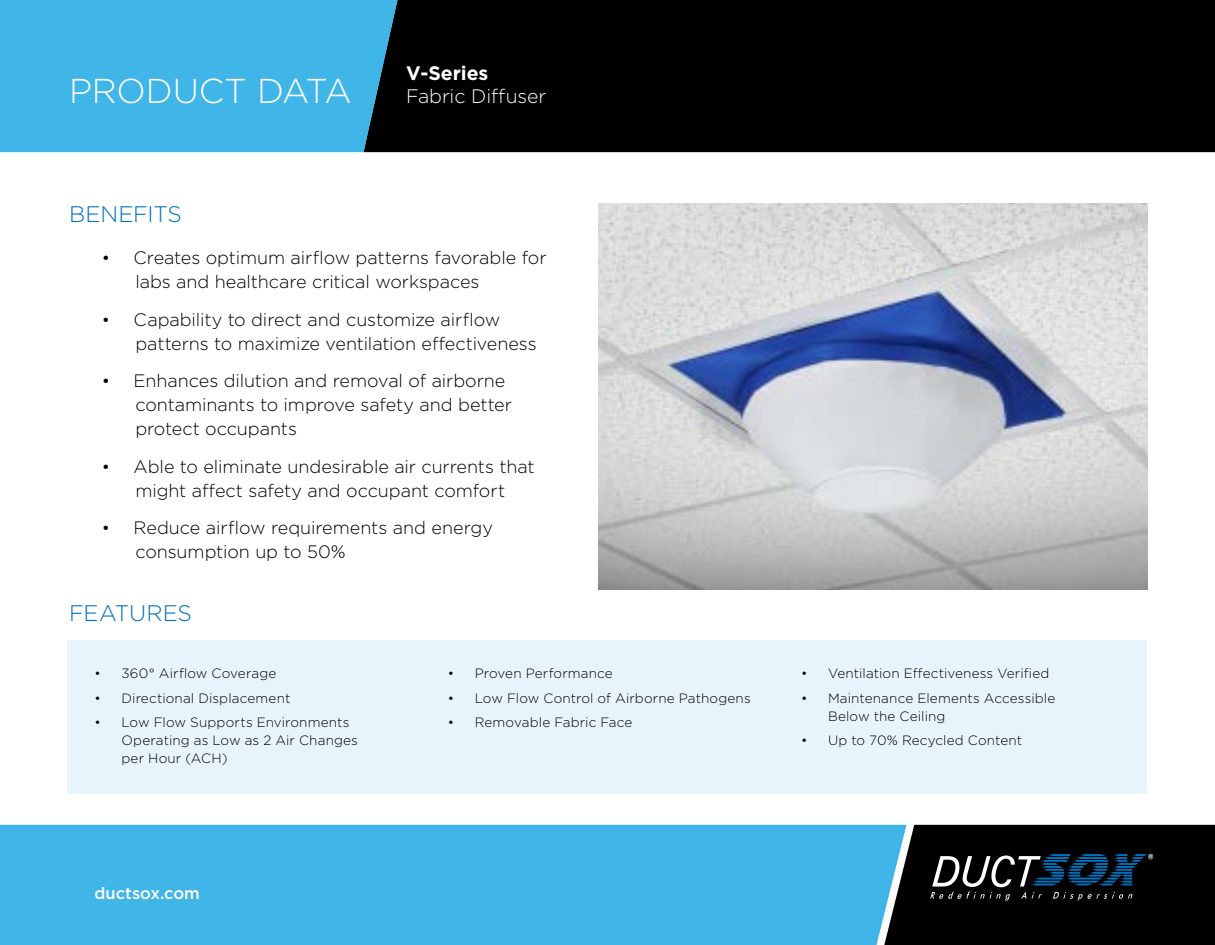
<style>
.page{position:relative;width:1215px;height:945px;background:#fff}
.page>*{position:absolute;margin:0;border:0;box-sizing:border-box;transform-origin:0 0}
.t1{font:300 34.5px "Gotham";letter-spacing:-.01em;color:#fff}
.t2{font:300 22.5px "Gotham";letter-spacing:-.01em;color:#0072bc}
.t3{font:300 19.5px "Gotham";letter-spacing:-.01em;color:#fff}
.t4{font:700 19.5px "Gotham";color:#fff}
.t5{font:300 18px/24px "Gotham";letter-spacing:-.005em;color:#000}
.t6{font:500 16.5px "Gotham";color:#fff}
.t7{font:300 13.5px/18px "Gotham";letter-spacing:.01em;color:#000}
.s1{font-size:17.7px}
</style>
<div class="page">
<div style="left:0;top:825px;width:884px;height:120px;background:#40b5e7"></div>
<svg style="left:884px;top:825px;width:331px;height:120px;background:#0f151a"></svg>
<div style="left:402px;top:0;width:813px;height:152px;background:#000001"></div>
<div style="left:0;top:0;width:402px;height:152px;background:#40b5e7"></div>
<div style="left:68px;top:640px;width:1080px;height:154px;background:#e8f4fb"></div>
<img style="left:599px;top:204px;width:549px;height:385px">
<h1 class="t1" style="left:69px;top:69px;width:284px">PRODUCT DATA</h1>
<p class="t2" style="left:69px;top:200px;width:114px">BENEFITS</p>
<p class="t4" style="left:406px;top:60px;width:84px">V-Series</p>
<p class="t3" style="left:406px;top:84px;width:141px">Fabric Diffuser</p>
<p class="t5" style="left:135px;top:246px;width:413px;text-indent:-34px"><span class="s1">•</span> Creates optimum airflow patterns favorable for labs and healthcare critical workspaces</p>
<p class="t5" style="left:135px;top:307px;width:403px;text-indent:-34px"><span class="s1">•</span> Capability to direct and customize airflow patterns to maximize ventilation effectiveness</p>
<p class="t5" style="left:135px;top:369px;width:378px;text-indent:-34px"><span class="s1">•</span> Enhances dilution and removal of airborne contaminants to improve safety and better protect occupants</p>
<p class="t5" style="left:102px;top:454px;width:434px;text-align:center"><span class="s1">•</span> Able to eliminate undesirable air currents that might affect safety and occupant comfort</p>
<p class="t5" style="left:135px;top:516px;width:359px;text-indent:-34px"><span class="s1">•</span> Reduce airflow requirements and energy consumption up to 50%</p>
<p class="t2" style="left:69px;top:598px;width:124px">FEATURES</p>
<p class="t7" style="left:94px;top:664px;width:183px">• 360° Airflow Coverage</p>
<p class="t7" style="left:94px;top:689px;width:197px">• Directional Displacement</p>
<p class="t7" style="left:122px;top:713px;width:238px;text-indent:-27px">• Low Flow Supports Environments<br>Operating as Low as 2 Air Changes per Hour (ACH)</p>
<p class="t6" style="left:94px;top:882px;width:107px">ductsox.com</p>
<p class="t7" style="left:448px;top:664px;width:167px">• Proven Performance</p>
<p class="t7" style="left:448px;top:689px;width:304px">• Low Flow Control of Airborne Pathogens</p>
<p class="t7" style="left:448px;top:713px;width:186px">• Removable Fabric Face</p>
<p class="t7" style="left:801px;top:664px;width:250px">• Ventilation Effectiveness Verified</p>
<p class="t7" style="left:828px;top:689px;width:229px;text-indent:-27px">• Maintenance Elements Accessible<br>Below the Ceiling</p>
<p class="t7" style="left:801px;top:731px;width:223px">• Up to 70% Recycled Content</p>
</div>
